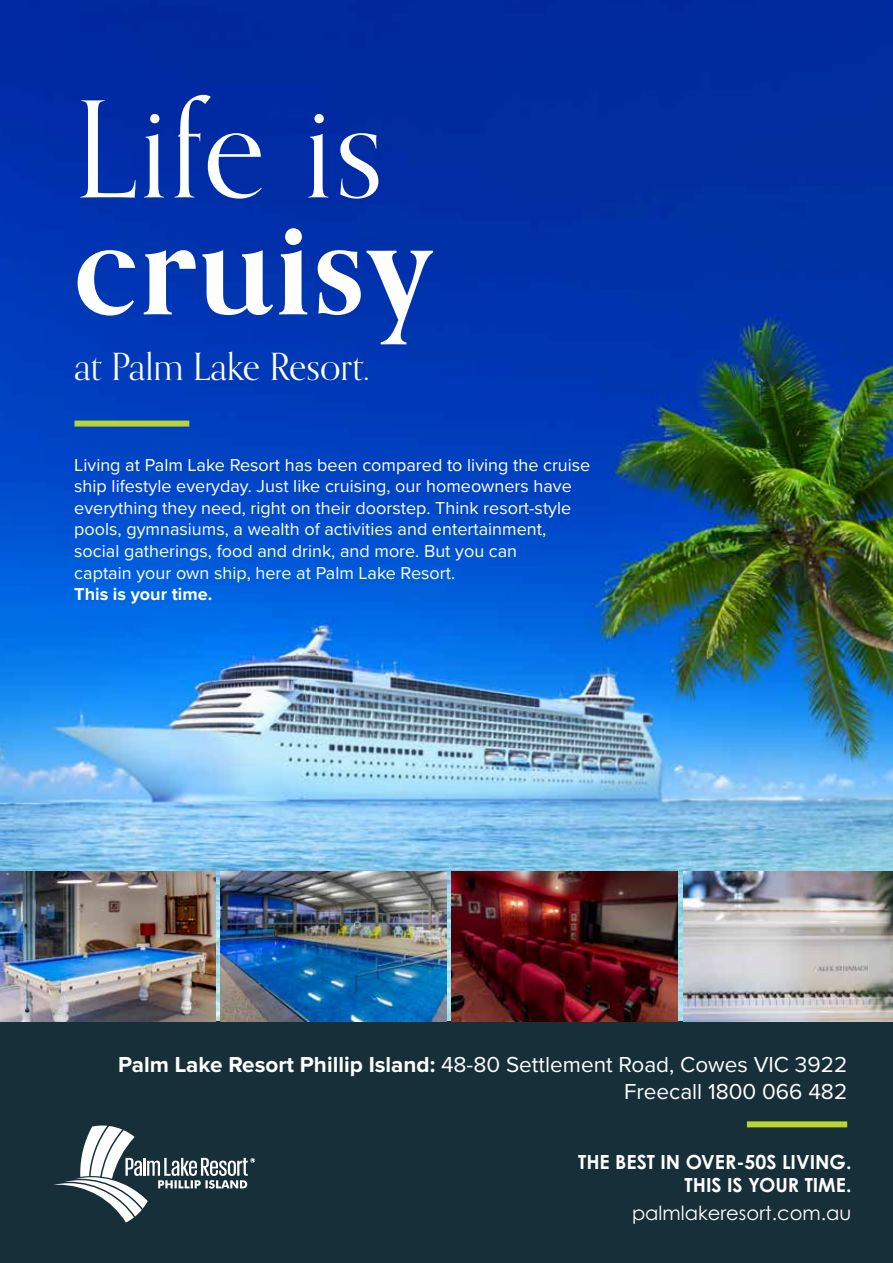
<style>
.page{position:relative;width:893px;height:1263px;background:#fff}
.page>*{position:absolute;margin:0;border:0;box-sizing:border-box;transform-origin:0 0}
.t1{font:133.5px "Orpheus Pro";letter-spacing:.02em;color:#fff}
.t2{font:700 133.5px "Orpheus Pro";letter-spacing:.02em;color:#fff}
.t3{font:37.5px "Orpheus Pro";color:#fff}
.t4{font:22.5px/27px "Proxima Nova";color:#fff;text-align:right}
.t5{font:700 19.5px/23.4px "Century Gothic Pro";color:#fff;text-align:right}
.t6{font:19.5px "Century Gothic Pro";color:#fff}
.t7{font:18px/21.6px "Proxima Nova";color:#fff}
.t8{font:700 18px "Proxima Nova";color:#fff}
.s1{font-weight:700}
</style>
<div class="page">
<img style="left:0;top:0;width:893px;height:1022px">
<div style="left:0;top:1022px;width:893px;height:241px;background:#172f39"></div>
<svg style="left:53px;top:1125px;width:202px;height:97px"></svg>
<div style="left:747px;top:1121px;width:100px;height:6px;background:#bad532"></div>
<img style="left:684px;top:871px;width:209px;height:151px">
<img style="left:451px;top:871px;width:226px;height:151px">
<img style="left:0;top:871px;width:216px;height:151px">
<img style="left:220px;top:871px;width:226px;height:151px">
<div style="left:75px;top:421px;width:114px;height:6px;background:#bad532"></div>
<h1 class="t1" style="left:74px;top:68px;width:310px">Life is</h1>
<h1 class="t2" style="left:74px;top:183px;width:359px">cruisy</h1>
<h2 class="t3" style="left:74px;top:344px;width:297px">at Palm Lake Resort.</h2>
<p class="t7" style="left:74px;top:453px;width:518px">Living at Palm Lake Resort has been compared to living the cruise ship lifestyle everyday. Just like cruising, our homeowners have everything they need, right on their doorstep. Think resort-style pools, gymnasiums, a wealth of activities and entertainment, social gatherings, food and drink, and more. But you can<br>captain your own ship, here at Palm Lake Resort.</p>
<p class="t8" style="left:74px;top:586px;width:140px">This is your time.</p>
<p class="t4" style="left:118px;top:1050px;width:730px"><span class="s1">Palm Lake Resort Phillip Island:</span> 48-80 Settlement Road, Cowes VIC 3922<br>Freecall 1800 066 482</p>
<p class="t5" style="left:578px;top:1150px;width:275px">THE BEST IN OVER-50S LIVING.<br>THIS IS YOUR TIME.</p>
<p class="t6" style="left:632px;top:1201px;width:221px">palmlakeresort.com.au</p>
</div>
